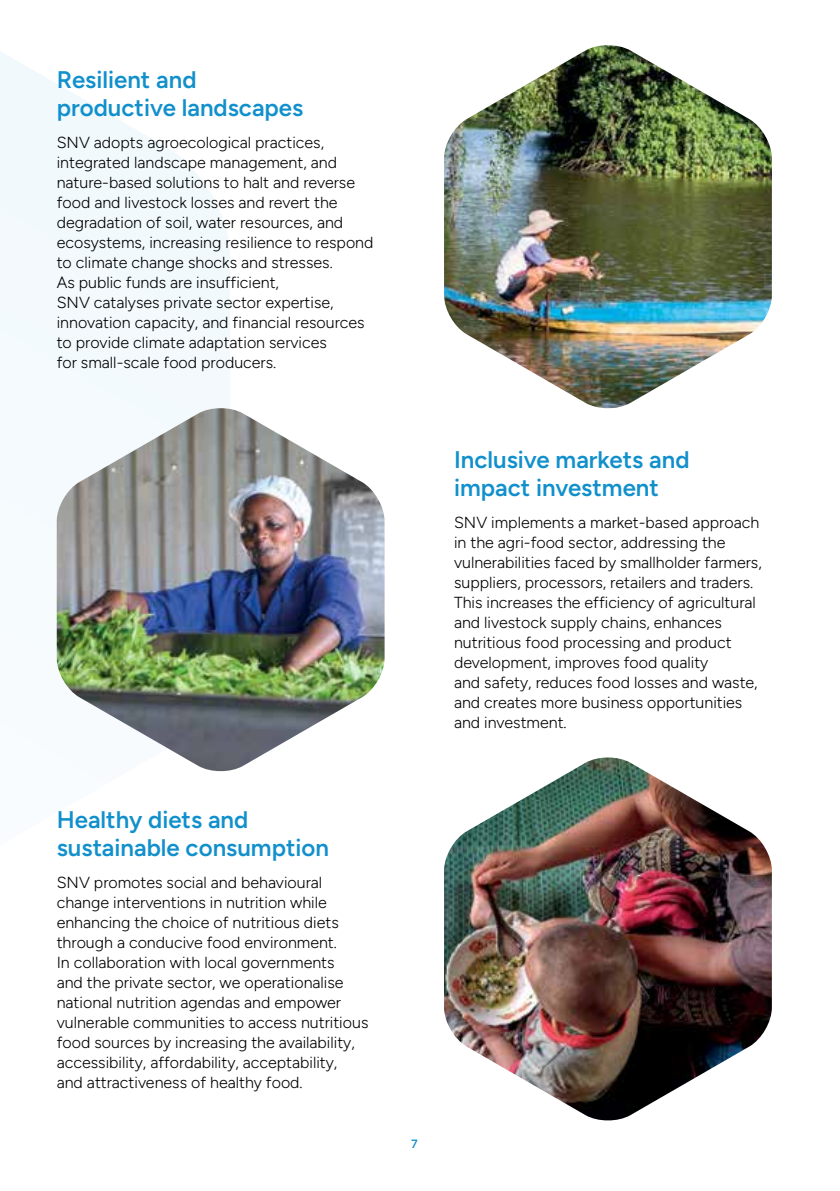
<style>
.page{position:relative;width:840px;height:1191px;background:#fff}
.page>*{position:absolute;margin:0;border:0;box-sizing:border-box;transform-origin:0 0}
.t1{font:600 24px/28px "Figtree";color:#1190cb}
.t2{font:300 16px/20px "Figtree";color:#000}
.t3{font:600 12px "Figtree";color:#1190cb}
</style>
<div class="page">
<svg style="left:0;top:51px;width:230px;height:611px"></svg>
<img style="left:57px;top:408px;width:327px;height:364px">
<img style="left:444px;top:757px;width:327px;height:364px">
<img style="left:444px;top:45px;width:327px;height:364px">
<h1 class="t1" style="left:57px;top:65px;width:248px">Resilient and productive landscapes</h1>
<p class="t2" style="left:57px;top:132px;width:318px">SNV adopts agroecological practices, integrated landscape management, and nature-based solutions to halt and reverse food and livestock losses and revert the degradation of soil, water resources, and ecosystems, increasing resilience to respond to climate change shocks and stresses.<br>As public funds are insufficient,<br>SNV catalyses private sector expertise, innovation capacity, and financial resources to provide climate adaptation services<br>for small-scale food producers.</p>
<h1 class="t1" style="left:57px;top:805px;width:273px">Healthy diets and sustainable consumption</h1>
<p class="t2" style="left:57px;top:872px;width:313px">SNV promotes social and behavioural change interventions in nutrition while enhancing the choice of nutritious diets through a conducive food environment.<br>In collaboration with local governments<br>and the private sector, we operationalise national nutrition agendas and empower vulnerable communities to access nutritious food sources by increasing the availability, accessibility, affordability, acceptability,<br>and attractiveness of healthy food.</p>
<h1 class="t1" style="left:454px;top:445px;width:237px">Inclusive markets and impact investment</h1>
<p class="t2" style="left:454px;top:512px;width:309px">SNV implements a market-based approach in the agri-food sector, addressing the vulnerabilities faced by smallholder farmers, suppliers, processors, retailers and traders.<br>This increases the efficiency of agricultural and livestock supply chains, enhances nutritious food processing and product development, improves food quality<br>and safety, reduces food losses and waste, and creates more business opportunities and investment.</p>
<p class="t3" style="left:411px;top:1137px;width:8px">7</p>
</div>
